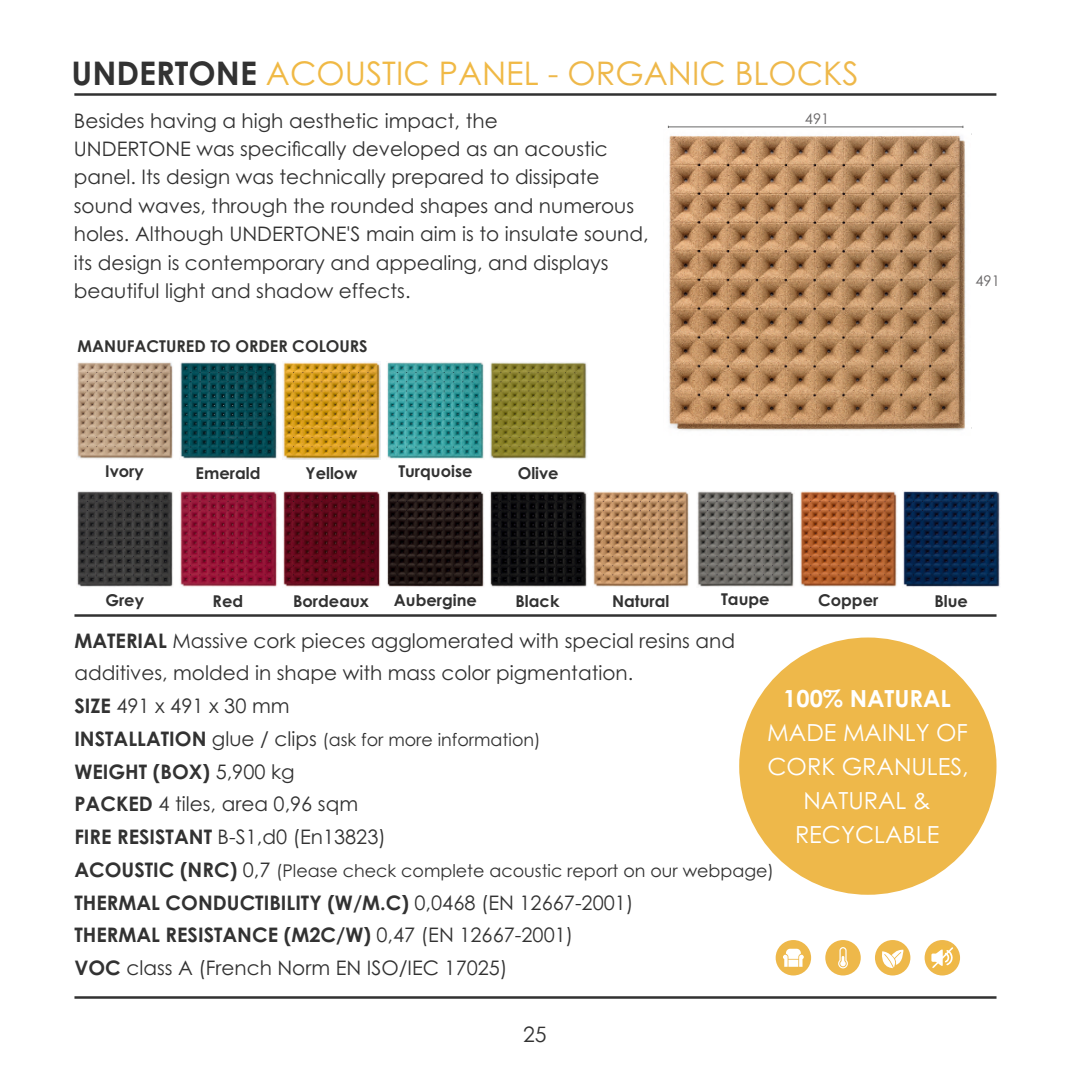
<style>
.page{position:relative;width:1071px;height:1092px;background:#fff}
.page>*{position:absolute;margin:0;border:0;box-sizing:border-box;transform-origin:0 0}
.t1{font:32.5px "Century Gothic";color:#eeb84a}
.t2{font:23.5px/34px "Century Gothic";color:#fff;text-align:center}
.t3{font:700 23.5px "Century Gothic";color:#fff}
.t4{font:21.25px "Century Gothic";color:#323232}
.t5{font:20px/28.2px "Century Gothic";color:#323232}
.t6{font:17.5px "Century Gothic";color:#323232}
.t7{font:700 16.25px "Century Gothic";color:#323232}
.t8{font:700 16.25px "Century Gothic";color:#323231}
.t9{font:14.75px "Century Gothic";color:#676566}
.s1{font-weight:700;color:#323232}
.s2{color:#f0b945}
.s3{font-weight:700}
.s4{font-weight:700;font-size:20px}
.s5{font-size:20px}
</style>
<div class="page">
<div style="left:739px;top:637px;width:257px;height:257px;background:#eeb84a;border-radius:50%"></div>
<svg style="left:775px;top:940px;width:35px;height:35px"></svg>
<svg style="left:825px;top:940px;width:35px;height:35px"></svg>
<svg style="left:875px;top:940px;width:35px;height:35px"></svg>
<svg style="left:924px;top:940px;width:35px;height:35px"></svg>
<hr style="left:668px;top:126px;width:294px;height:1px;background:#686868">
<hr style="left:969px;top:134px;width:1px;height:294px;background:#686868">
<hr style="left:74px;top:93px;width:922px;height:3px;background:#323232">
<hr style="left:74px;top:996px;width:922px;height:2px;background:#323232">
<hr style="left:74px;top:614px;width:922px;height:2px;background:#323232">
<img style="left:77px;top:362px;width:96px;height:97px">
<img style="left:593px;top:491px;width:96px;height:96px">
<img style="left:800px;top:491px;width:97px;height:96px">
<img style="left:697px;top:491px;width:96px;height:96px">
<img style="left:490px;top:362px;width:97px;height:97px">
<img style="left:387px;top:491px;width:97px;height:96px">
<img style="left:903px;top:491px;width:97px;height:96px">
<img style="left:490px;top:491px;width:97px;height:96px">
<img style="left:180px;top:362px;width:97px;height:97px">
<img style="left:387px;top:362px;width:97px;height:97px">
<img style="left:180px;top:491px;width:97px;height:96px">
<img style="left:77px;top:491px;width:96px;height:96px">
<img style="left:283px;top:491px;width:97px;height:96px">
<img style="left:283px;top:362px;width:97px;height:97px">
<img style="left:668px;top:135px;width:298px;height:296px">
<h1 class="t1" style="left:71px;top:61px;width:788px"><span class="s1">UNDERTONE</span> <span class="s2">ACOUSTIC PANEL</span> - ORGANIC BLOCKS</h1>
<p class="t5" style="left:74px;top:108px;width:576px">Besides having a high aesthetic impact, the<br>UNDERTONE was specifically developed as an acoustic panel. Its design was technically prepared to dissipate sound waves, through the rounded shapes and numerous holes. Although UNDERTONE'S main aim is to insulate sound, its design is contemporary and appealing, and displays beautiful light and shadow effects.</p>
<p class="t8" style="left:78px;top:335px;width:291px">MANUFACTURED TO ORDER COLOURS</p>
<p class="t9" style="left:804px;top:112px;width:26px">491</p>
<p class="t9" style="left:975px;top:275px;width:26px">491</p>
<p class="t7" style="left:105px;top:465px;width:40px">Ivory</p>
<p class="t7" style="left:195px;top:466px;width:66px">Emerald</p>
<p class="t7" style="left:305px;top:466px;width:53px">Yellow</p>
<p class="t7" style="left:398px;top:465px;width:76px">Turquoise</p>
<p class="t7" style="left:517px;top:466px;width:43px">Olive</p>
<p class="t7" style="left:105px;top:593px;width:40px">Grey</p>
<p class="t7" style="left:212px;top:595px;width:32px">Red</p>
<p class="t7" style="left:293px;top:595px;width:77px">Bordeaux</p>
<p class="t7" style="left:394px;top:593px;width:84px">Aubergine</p>
<p class="t7" style="left:515px;top:595px;width:45px">Black</p>
<p class="t7" style="left:612px;top:595px;width:59px">Natural</p>
<p class="t7" style="left:721px;top:593px;width:50px">Taupe</p>
<p class="t7" style="left:817px;top:593px;width:62px">Copper</p>
<p class="t7" style="left:934px;top:595px;width:35px">Blue</p>
<p class="t5" style="left:74px;top:626px;width:662px;line-height:32.5px"><span class="s3">MATERIAL</span> Massive cork pieces agglomerated with special resins and additives, molded in shape with mass color pigmentation.<br><span class="s3">SIZE</span> 491 x 491 x 30 mm</p>
<p class="t6" style="left:74px;top:732px;width:467px"><span class="s4">INSTALLATION</span> <span class="s5">glue / clips</span> (ask for more information)</p>
<p class="t5" style="left:74px;top:756px;width:313px;line-height:32.8px"><span class="s3">WEIGHT (BOX)</span> 5,900 kg<br><span class="s3">PACKED</span> 4 tiles, area 0,96 sqm<br><span class="s3">FIRE RESISTANT</span> B-S1,d0 (En13823)</p>
<p class="t6" style="left:74px;top:863px;width:701px"><span class="s4">ACOUSTIC (NRC)</span> <span class="s5">0,7</span> (Please check complete acoustic report on our webpage)</p>
<p class="t5" style="left:74px;top:887px;width:560px;line-height:32.8px"><span class="s3">THERMAL CONDUCTIBILITY (W/M.C)</span> 0,0468 (EN 12667-2001)<br><span class="s3">THERMAL RESISTANCE (M2C/W)</span> 0,47 (EN 12667-2001)<br><span class="s3">VOC</span> class A (French Norm EN ISO/IEC 17025)</p>
<p class="t3" style="left:783px;top:689px;width:169px">100% NATURAL</p>
<p class="t2" style="left:767px;top:717px;width:203px">MADE MAINLY OF<br>CORK GRANULES,<br>NATURAL &amp;<br>RECYCLABLE</p>
<p class="t4" style="left:523px;top:1026px;width:25px">25</p>
</div>
